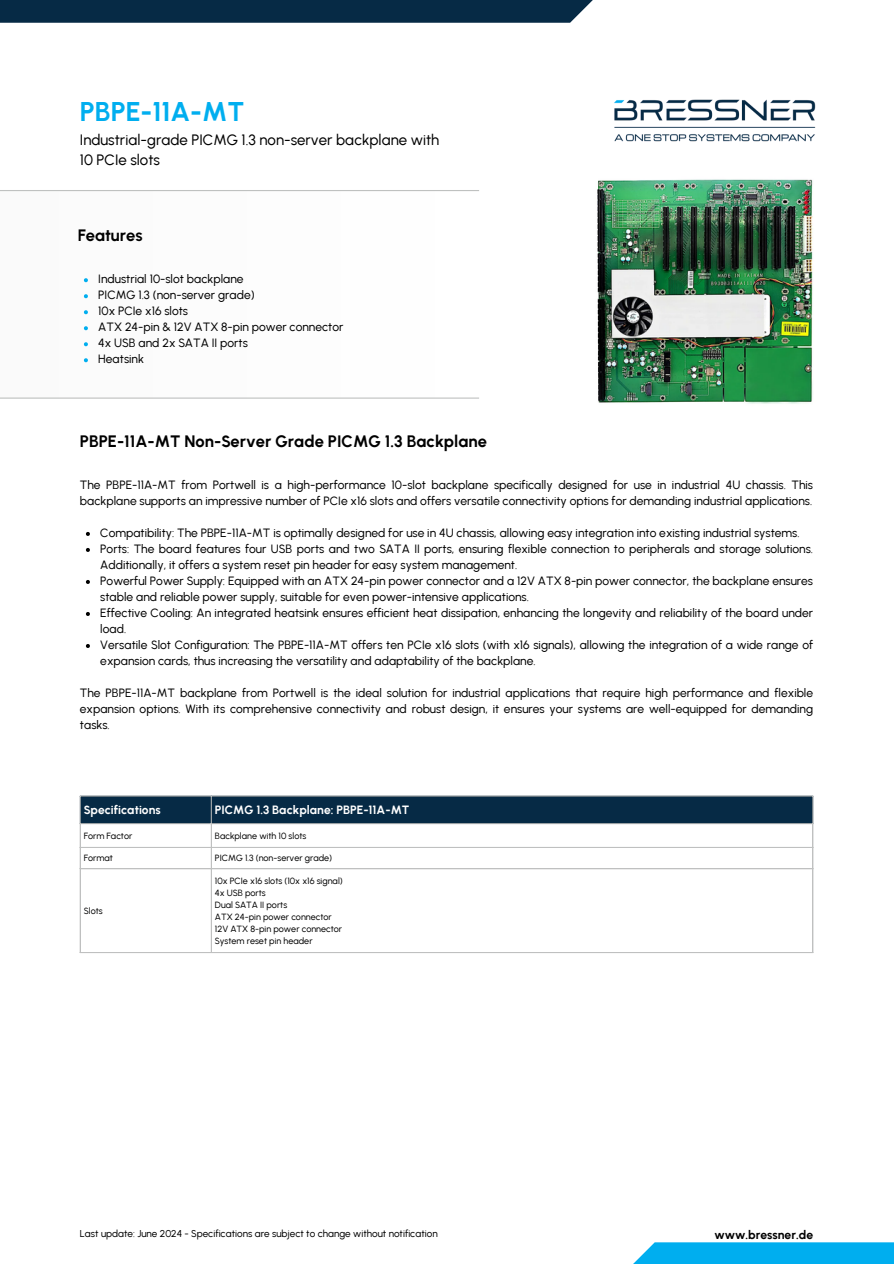
<style>
.page{position:relative;width:894px;height:1264px;background:#fff}
.page>*{position:absolute;margin:0;border:0;box-sizing:border-box;transform-origin:0 0}
.t1{font:700 27px "Urbanist";color:#00aeef}
.t2{font:700 16.5px "Urbanist";color:#000}
.t3{font:15px/20.2px "Urbanist";color:#000}
.t4{font:700 12.15px "Urbanist";color:#000}
.t5{font:12px/16px "Urbanist";color:#000}
.t6{font:700 12px "Urbanist";color:#fff}
.t7{font:9.9px "Urbanist";color:#000}
.t8{font:9px "Urbanist";color:#000}
</style>
<div class="page">
<div style="left:619px;top:1242px;width:274px;height:21px;background:#00aeef"></div>
<hr style="left:0;top:397px;width:479px;height:1px;background:#bfc1c0">
<svg style="left:84px;top:278px;width:4px;height:4px"></svg>
<svg style="left:84px;top:294px;width:4px;height:4px"></svg>
<svg style="left:84px;top:310px;width:4px;height:4px"></svg>
<svg style="left:84px;top:326px;width:4px;height:4px"></svg>
<svg style="left:84px;top:342px;width:4px;height:4px"></svg>
<svg style="left:84px;top:358px;width:4px;height:4px"></svg>
<img style="left:614px;top:99px;width:202px;height:43px">
<div style="left:0;top:0;width:605px;height:23px;background:#062a45"></div>
<hr style="left:0;top:190px;width:479px;height:1px;background:#bfc1c0">
<div style="left:81px;top:796px;width:731px;height:27px;background:#062a45"></div>
<hr style="left:80px;top:796px;width:1px;height:156px;background:#bfc1c0">
<hr style="left:211px;top:796px;width:1px;height:156px;background:#bfc1c0">
<hr style="left:812px;top:796px;width:1px;height:156px;background:#bfc1c0">
<hr style="left:80px;top:795px;width:733px;height:1px;background:#bfc1c0">
<hr style="left:80px;top:823px;width:733px;height:1px;background:#bfc1c0">
<hr style="left:80px;top:847px;width:733px;height:1px;background:#bfc1c0">
<hr style="left:80px;top:868px;width:733px;height:1px;background:#bfc1c0">
<hr style="left:80px;top:952px;width:733px;height:1px;background:#bfc1c0">
<svg style="left:86px;top:532px;width:4px;height:4px"></svg>
<svg style="left:86px;top:548px;width:4px;height:4px"></svg>
<svg style="left:86px;top:580px;width:4px;height:4px"></svg>
<svg style="left:86px;top:612px;width:4px;height:4px"></svg>
<svg style="left:86px;top:644px;width:4px;height:4px"></svg>
<img style="left:597px;top:179px;width:216px;height:225px">
<p class="t1" style="left:80px;top:96px;width:166px">PBPE-11A-MT</p>
<h2 class="t3" style="left:80px;top:129px;width:361px">Industrial-grade PICMG 1.3 non-server backplane with<br>10 PCIe slots</h2>
<p class="t2" style="left:78px;top:225px;width:66px">Features</p>
<p class="t5" style="left:98px;top:271px;width:147px">Industrial 10-slot backplane</p>
<h2 class="t5" style="left:98px;top:287px;width:158px">PICMG 1.3 (non-server grade)</h2>
<p class="t5" style="left:98px;top:303px;width:91px">10x PCIe x16 slots</p>
<p class="t5" style="left:98px;top:319px;width:246px">ATX 24-pin &amp; 12V ATX 8-pin power connector</p>
<p class="t5" style="left:98px;top:335px;width:151px">4x USB and 2x SATA II ports</p>
<p class="t5" style="left:98px;top:351px;width:47px">Heatsink</p>
<p class="t2" style="left:80px;top:431px;width:408px">PBPE-11A-MT Non-Server Grade PICMG 1.3 Backplane</p>
<p class="t5" style="left:80px;top:476px;width:734px">The PBPE-11A-MT from Portwell is a high-performance 10-slot backplane specifically designed for use in industrial 4U chassis. This backplane supports an impressive number of PCIe x16 slots and offers versatile connectivity options for demanding industrial applications.</p>
<p class="t5" style="left:100px;top:524px;width:700px">Compatibility: The PBPE-11A-MT is optimally designed for use in 4U chassis, allowing easy integration into existing industrial systems.</p>
<p class="t5" style="left:100px;top:540px;width:714px">Ports: The board features four USB ports and two SATA II ports, ensuring flexible connection to peripherals and storage solutions.<br>Additionally, it offers a system reset pin header for easy system management.</p>
<p class="t5" style="left:100px;top:572px;width:714px">Powerful Power Supply: Equipped with an ATX 24-pin power connector and a 12V ATX 8-pin power connector, the backplane ensures stable and reliable power supply, suitable for even power-intensive applications.</p>
<p class="t5" style="left:100px;top:604px;width:714px">Effective Cooling: An integrated heatsink ensures efficient heat dissipation, enhancing the longevity and reliability of the board under load.</p>
<p class="t5" style="left:100px;top:636px;width:714px">Versatile Slot Configuration: The PBPE-11A-MT offers ten PCIe x16 slots (with x16 signals), allowing the integration of a wide range of expansion cards, thus increasing the versatility and adaptability of the backplane.</p>
<p class="t5" style="left:80px;top:684px;width:734px;text-align:justify">The PBPE-11A-MT backplane from Portwell is the ideal solution for industrial applications that require high performance and flexible expansion options. With its comprehensive connectivity and robust design, it ensures your systems are well-equipped for demanding tasks.</p>
<h5 class="t6" style="left:84px;top:802px;width:78px">Specifications</h5>
<p class="t6" style="left:215px;top:802px;width:196px">PICMG 1.3 Backplane: PBPE-11A-MT</p>
<p class="t8" style="left:84px;top:830px;width:50px">Form Factor</p>
<p class="t8" style="left:215px;top:830px;width:93px">Backplane with 10 slots</p>
<p class="t8" style="left:84px;top:852px;width:31px">Format</p>
<p class="t8" style="left:215px;top:852px;width:119px">PICMG 1.3 (non-server grade)</p>
<h5 class="t8" style="left:84px;top:905px;width:20px">Slots</h5>
<p class="t8" style="left:215px;top:875px;width:129px">10x PCIe x16 slots (10x x16 signal)</p>
<p class="t8" style="left:215px;top:887px;width:52px">4x USB ports</p>
<p class="t8" style="left:215px;top:899px;width:74px">Dual SATA II ports</p>
<p class="t8" style="left:215px;top:911px;width:118px">ATX 24-pin power connector</p>
<p class="t8" style="left:215px;top:923px;width:129px">12V ATX 8-pin power connector</p>
<p class="t8" style="left:215px;top:935px;width:99px">System reset pin header</p>
<h1 class="t7" style="left:80px;top:1227px;width:359px">Last update: June 2024 - Specifications are subject to change without notification</h1>
<h3 class="t4" style="left:714px;top:1227px;width:100px">www.bressner.de</h3>
</div>
